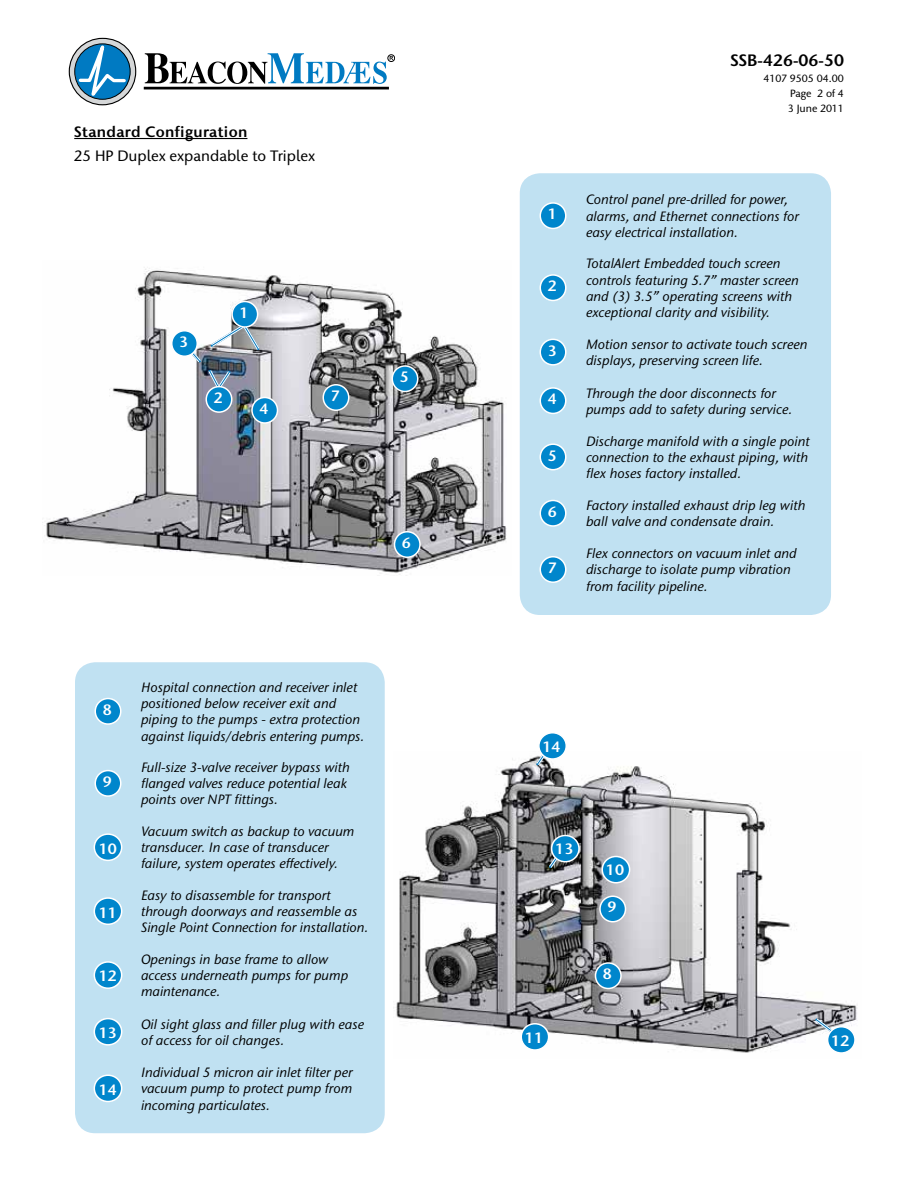
<style>
.page{position:relative;width:918px;height:1188px;background:#fff}
.page>*{position:absolute;margin:0;border:0;box-sizing:border-box;transform-origin:0 0}
.t1{font:600 16.5px "Stone Humanist ITC Std";color:#000}
.t2{font:600 15px "Stone Humanist ITC Std";color:#fff}
.t3{font:500 15px "Stone Humanist ITC Std";color:#000}
.t4{font:600 15px "Stone Humanist ITC Std";letter-spacing:.025em;color:#000}
.t5{font:italic 500 13.5px/16.2px "Stone Humanist ITC Std";color:#000}
.t6{font:500 10.5px/15.3px "Stone Humanist ITC Std";color:#000;text-align:justify}
</style>
<div class="page">
<hr style="left:144px;top:87px;width:245px;height:2px;background:#000">
<svg style="left:69px;top:38px;width:67px;height:67px"></svg>
<svg style="left:77px;top:38px;width:51px;height:68px"></svg>
<div style="left:74px;top:43px;width:57px;height:57px;border:1px solid #000;border-radius:50%"></div>
<svg style="left:145px;top:53px;width:248px;height:31px"></svg>
<div style="left:388px;top:55px;width:7px;height:7px;border:1px solid #000;border-radius:50%"></div>
<img style="left:393px;top:757px;width:464px;height:296px">
<img style="left:42px;top:268px;width:465px;height:307px">
<hr style="left:74px;top:138px;width:173px;height:1px;background:#000">
<div style="left:522px;top:176px;width:307px;height:437px;background:#c0e1f2;border-radius:18px"></div>
<div style="left:520px;top:173px;width:311px;height:442px;border:4px solid #0086cc;border-radius:18px"></div>
<div style="left:540px;top:203px;width:26px;height:25px;background:#0086cc;border-radius:50%"></div>
<div style="left:540px;top:202px;width:27px;height:27px;border:2px solid #fff;border-radius:50%"></div>
<div style="left:540px;top:275px;width:26px;height:25px;background:#0086cc;border-radius:50%"></div>
<div style="left:540px;top:274px;width:27px;height:27px;border:2px solid #fff;border-radius:50%"></div>
<div style="left:540px;top:339px;width:26px;height:26px;background:#0086cc;border-radius:50%"></div>
<div style="left:540px;top:339px;width:27px;height:27px;border:2px solid #fff;border-radius:50%"></div>
<div style="left:540px;top:388px;width:26px;height:25px;background:#0086cc;border-radius:50%"></div>
<div style="left:540px;top:387px;width:27px;height:27px;border:2px solid #fff;border-radius:50%"></div>
<div style="left:540px;top:444px;width:26px;height:26px;background:#0086cc;border-radius:50%"></div>
<div style="left:540px;top:443px;width:27px;height:27px;border:2px solid #fff;border-radius:50%"></div>
<div style="left:540px;top:500px;width:26px;height:26px;background:#0086cc;border-radius:50%"></div>
<div style="left:540px;top:500px;width:27px;height:27px;border:2px solid #fff;border-radius:50%"></div>
<div style="left:540px;top:557px;width:26px;height:25px;background:#0086cc;border-radius:50%"></div>
<div style="left:540px;top:556px;width:27px;height:27px;border:2px solid #fff;border-radius:50%"></div>
<div style="left:77px;top:664px;width:305px;height:467px;background:#c0e1f2;border-radius:18px"></div>
<div style="left:75px;top:662px;width:310px;height:471px;border:4px solid #0086cc;border-radius:18px"></div>
<div style="left:95px;top:699px;width:26px;height:25px;background:#0086cc;border-radius:50%"></div>
<div style="left:94px;top:698px;width:28px;height:27px;border:2px solid #fff;border-radius:50%"></div>
<div style="left:95px;top:771px;width:26px;height:25px;background:#0086cc;border-radius:50%"></div>
<div style="left:94px;top:770px;width:28px;height:27px;border:2px solid #fff;border-radius:50%"></div>
<div style="left:94px;top:834px;width:28px;height:26px;background:#0086cc;border-radius:50%"></div>
<div style="left:94px;top:833px;width:28px;height:28px;border:2px solid #fff;border-radius:50%"></div>
<div style="left:94px;top:898px;width:28px;height:26px;background:#0086cc;border-radius:50%"></div>
<div style="left:94px;top:897px;width:28px;height:28px;border:2px solid #fff;border-radius:50%"></div>
<div style="left:94px;top:962px;width:28px;height:26px;background:#0086cc;border-radius:50%"></div>
<div style="left:94px;top:961px;width:28px;height:28px;border:2px solid #fff;border-radius:50%"></div>
<div style="left:94px;top:1019px;width:28px;height:26px;background:#0086cc;border-radius:50%"></div>
<div style="left:94px;top:1018px;width:28px;height:28px;border:2px solid #fff;border-radius:50%"></div>
<div style="left:94px;top:1075px;width:28px;height:26px;background:#0086cc;border-radius:50%"></div>
<div style="left:94px;top:1074px;width:28px;height:28px;border:2px solid #fff;border-radius:50%"></div>
<div style="left:521px;top:1024px;width:28px;height:26px;background:#0086cc;border-radius:50%"></div>
<div style="left:520px;top:1023px;width:29px;height:28px;border:2px solid #fff;border-radius:50%"></div>
<div style="left:232px;top:302px;width:26px;height:25px;background:#0086cc;border-radius:50%"></div>
<div style="left:231px;top:301px;width:27px;height:27px;border:2px solid #fff;border-radius:50%"></div>
<div style="left:172px;top:331px;width:25px;height:25px;background:#0086cc;border-radius:50%"></div>
<div style="left:171px;top:330px;width:27px;height:27px;border:2px solid #fff;border-radius:50%"></div>
<div style="left:392px;top:366px;width:26px;height:26px;background:#0086cc;border-radius:50%"></div>
<div style="left:392px;top:365px;width:26px;height:27px;border:2px solid #fff;border-radius:50%"></div>
<div style="left:394px;top:532px;width:26px;height:25px;background:#0086cc;border-radius:50%"></div>
<div style="left:394px;top:531px;width:27px;height:27px;border:2px solid #fff;border-radius:50%"></div>
<div style="left:252px;top:398px;width:26px;height:25px;background:#0086cc;border-radius:50%"></div>
<div style="left:251px;top:397px;width:27px;height:27px;border:2px solid #fff;border-radius:50%"></div>
<div style="left:323px;top:385px;width:26px;height:25px;background:#0086cc;border-radius:50%"></div>
<div style="left:322px;top:384px;width:28px;height:27px;border:2px solid #fff;border-radius:50%"></div>
<img style="left:187px;top:322px;width:75px;height:70px">
<div style="left:206px;top:387px;width:26px;height:25px;background:#0086cc;border-radius:50%"></div>
<div style="left:206px;top:386px;width:26px;height:27px;border:2px solid #fff;border-radius:50%"></div>
<div style="left:596px;top:963px;width:25px;height:25px;background:#0086cc;border-radius:50%"></div>
<div style="left:595px;top:962px;width:27px;height:27px;border:2px solid #fff;border-radius:50%"></div>
<svg style="left:813px;top:1016px;width:24px;height:21px"></svg>
<div style="left:828px;top:1027px;width:27px;height:26px;background:#0086cc;border-radius:50%"></div>
<div style="left:827px;top:1026px;width:29px;height:28px;border:2px solid #fff;border-radius:50%"></div>
<div style="left:602px;top:856px;width:28px;height:27px;background:#0086cc;border-radius:50%"></div>
<div style="left:602px;top:856px;width:28px;height:28px;border:2px solid #fff;border-radius:50%"></div>
<div style="left:600px;top:896px;width:26px;height:26px;background:#0086cc;border-radius:50%"></div>
<div style="left:599px;top:896px;width:27px;height:26px;border:2px solid #fff;border-radius:50%"></div>
<svg style="left:546px;top:854px;width:14px;height:17px"></svg>
<div style="left:552px;top:836px;width:27px;height:26px;background:#0086cc;border-radius:50%"></div>
<div style="left:551px;top:835px;width:29px;height:27px;border:2px solid #fff;border-radius:50%"></div>
<svg style="left:534px;top:755px;width:14px;height:13px"></svg>
<div style="left:539px;top:733px;width:27px;height:26px;background:#0086cc;border-radius:50%"></div>
<div style="left:538px;top:732px;width:29px;height:28px;border:2px solid #fff;border-radius:50%"></div>
<p class="t4" style="left:74px;top:122px;width:175px">Standard Configuration</p>
<p class="t3" style="left:74px;top:147px;width:243px">25 HP Duplex expandable to Triplex</p>
<p class="t2" style="left:179px;top:332px;width:11px">3</p>
<p class="t2" style="left:240px;top:303px;width:11px">1</p>
<p class="t2" style="left:214px;top:388px;width:11px">2</p>
<p class="t2" style="left:331px;top:386px;width:11px">7</p>
<p class="t2" style="left:259px;top:399px;width:11px">4</p>
<p class="t2" style="left:400px;top:367px;width:11px">5</p>
<p class="t2" style="left:402px;top:533px;width:11px">6</p>
<p class="t2" style="left:103px;top:700px;width:11px">8</p>
<p class="t2" style="left:103px;top:772px;width:11px">9</p>
<p class="t2" style="left:99px;top:839px;width:20px">10</p>
<p class="t2" style="left:99px;top:903px;width:20px">11</p>
<p class="t2" style="left:99px;top:967px;width:20px">12</p>
<p class="t5" style="left:141px;top:679px;width:225px">Hospital connection and receiver inlet positioned below receiver exit and piping to the pumps - extra protection against liquids/debris entering pumps.</p>
<p class="t5" style="left:141px;top:759px;width:210px">Full-size 3-valve receiver bypass with flanged valves reduce potential leak points over NPT fittings.</p>
<p class="t5" style="left:141px;top:823px;width:215px">Vacuum switch as backup to vacuum transducer. In case of transducer failure, system operates effectively.</p>
<p class="t5" style="left:141px;top:887px;width:229px">Easy to disassemble for transport through doorways and reassemble as<br>Single Point Connection for installation.</p>
<p class="t5" style="left:141px;top:951px;width:209px">Openings in base frame to allow access underneath pumps for pump maintenance.</p>
<p class="t2" style="left:99px;top:1023px;width:20px">13</p>
<p class="t5" style="left:141px;top:1016px;width:225px">Oil sight glass and filler plug with ease of access for oil changes.</p>
<p class="t2" style="left:99px;top:1080px;width:20px">14</p>
<p class="t5" style="left:141px;top:1064px;width:213px;text-align:justify">Individual 5 micron air inlet filter per vacuum pump to protect pump from incoming particulates.</p>
<p class="t1" style="left:730px;top:50px;width:115px">SSB-426-06-50</p>
<p class="t6" style="left:788px;top:70px;width:58px;text-indent:-25px">4107 9505 04.00<br>Page 2 of 4<br>3 June 2011</p>
<p class="t2" style="left:548px;top:205px;width:11px">1</p>
<p class="t2" style="left:548px;top:277px;width:11px">2</p>
<p class="t5" style="left:586px;top:192px;width:214px">Control panel pre-drilled for power, alarms, and Ethernet connections for easy electrical installation.</p>
<p class="t5" style="left:586px;top:256px;width:214px">TotalAlert Embedded touch screen controls featuring 5.7” master screen and (3) 3.5” operating screens with exceptional clarity and visibility.</p>
<p class="t2" style="left:548px;top:341px;width:11px">3</p>
<p class="t5" style="left:586px;top:336px;width:223px">Motion sensor to activate touch screen displays, preserving screen life.</p>
<p class="t2" style="left:548px;top:390px;width:11px">4</p>
<p class="t5" style="left:586px;top:385px;width:208px">Through the door disconnects for pumps add to safety during service.</p>
<p class="t2" style="left:548px;top:446px;width:11px">5</p>
<p class="t5" style="left:586px;top:433px;width:225px">Discharge manifold with a single point connection to the exhaust piping, with flex hoses factory installed.</p>
<p class="t2" style="left:548px;top:502px;width:11px">6</p>
<p class="t5" style="left:586px;top:497px;width:221px">Factory installed exhaust drip leg with ball valve and condensate drain.</p>
<p class="t2" style="left:548px;top:559px;width:11px">7</p>
<p class="t5" style="left:586px;top:545px;width:212px">Flex connectors on vacuum inlet and discharge to isolate pump vibration from facility pipeline.</p>
<p class="t2" style="left:543px;top:737px;width:20px">14</p>
<p class="t2" style="left:555px;top:840px;width:20px">13</p>
<p class="t2" style="left:525px;top:1028px;width:20px">11</p>
<p class="t2" style="left:606px;top:861px;width:20px">10</p>
<p class="t2" style="left:607px;top:898px;width:11px">9</p>
<p class="t2" style="left:603px;top:964px;width:11px">8</p>
<p class="t2" style="left:831px;top:1031px;width:20px">12</p>
</div>
